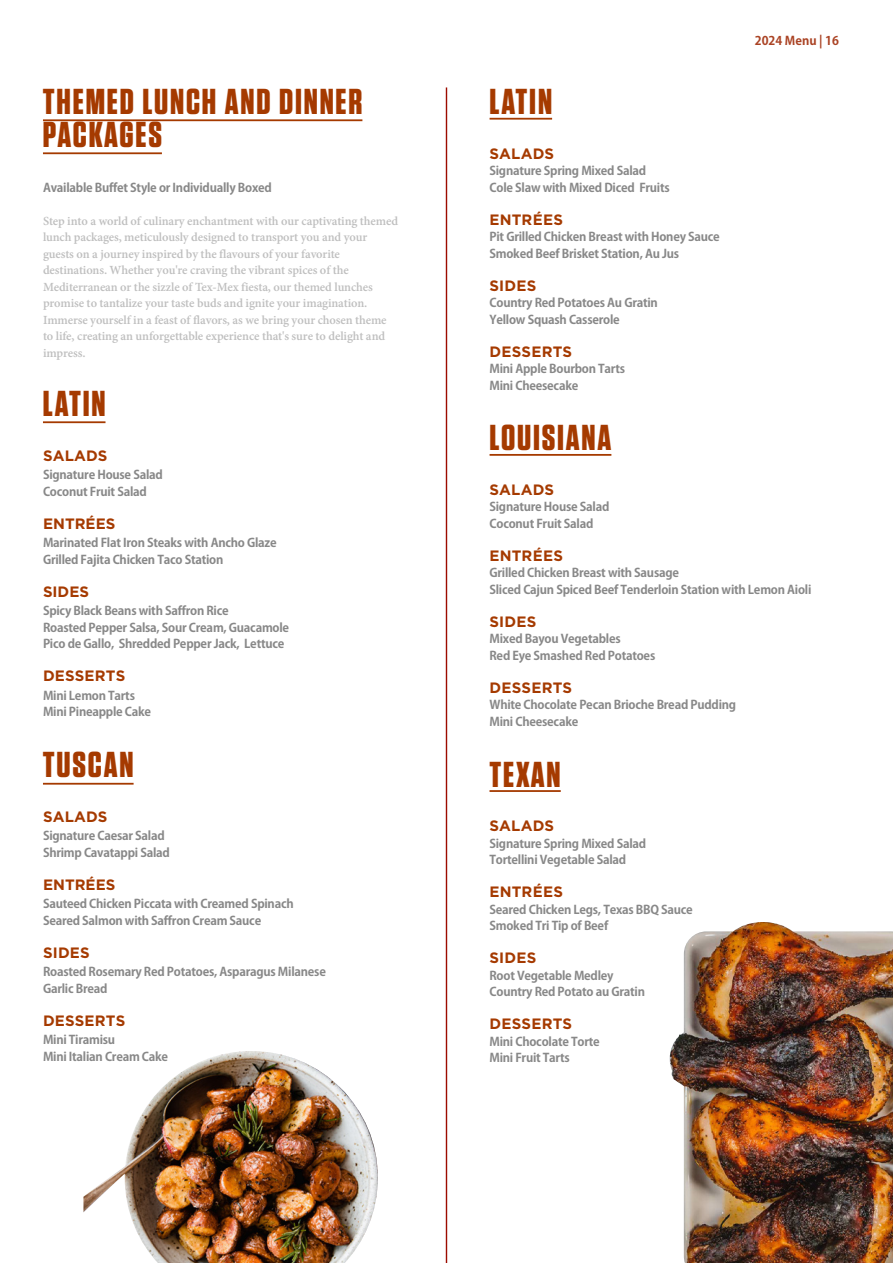
<style>
.page{position:relative;width:893px;height:1263px;background:#fff}
.page>*{position:absolute;margin:0;border:0;box-sizing:border-box;transform-origin:0 0}
.t1{font:700 36px/33px "Tungsten";letter-spacing:.05em;color:#a53a00}
.t2{font:700 15px "Gotham";letter-spacing:.01em;color:#a53a00}
.t3{font:700 13.5px/16.5px "Adobe Devanagari";letter-spacing:-.01em;color:#bfbfbf}
.t4{font:700 12px/16.5px "Adobe Gothic Std";letter-spacing:-.02em;color:#888}
.t5{font:700 12px "Adobe Gothic Std";color:#aa4324}
</style>
<div class="page">
<hr style="left:446px;top:87px;width:1px;height:1176px;background:#9c0c00">
<hr style="left:490px;top:454px;width:121px;height:2px;background:#a53a00">
<hr style="left:489px;top:790px;width:72px;height:2px;background:#a53a00">
<hr style="left:490px;top:118px;width:62px;height:2px;background:#a53a00">
<img style="left:83px;top:1051px;width:295px;height:212px">
<img style="left:670px;top:922px;width:223px;height:341px">
<hr style="left:43px;top:119px;width:319px;height:2px;background:#a53a00">
<hr style="left:43px;top:152px;width:119px;height:2px;background:#a53a00">
<hr style="left:43px;top:421px;width:63px;height:2px;background:#a53a00">
<hr style="left:43px;top:783px;width:91px;height:2px;background:#a53a00">
<p class="t1" style="left:43px;top:86px;width:321px">THEMED LUNCH AND DINNER<br>PACKAGES</p>
<p class="t4" style="left:43px;top:179px;width:230px">Available Buffet Style or Individually Boxed</p>
<p class="t3" style="left:43px;top:214px;width:357px">Step into a world of culinary enchantment with our captivating themed lunch packages, meticulously designed to transport you and your guests on a journey inspired by the flavours of your favorite destinations. Whether you're craving the vibrant spices of the Mediterranean or the sizzle of Tex-Mex fiesta, our themed lunches promise to tantalize your taste buds and ignite your imagination.<br>Immerse yourself in a feast of flavors, as we bring your chosen theme to life, creating an unforgettable experience that's sure to delight and impress.</p>
<p class="t1" style="left:43px;top:388px;width:64px">LATIN</p>
<p class="t2" style="left:43px;top:445px;width:66px">SALADS</p>
<p class="t4" style="left:43px;top:467px;width:121px">Signature House Salad<br>Coconut Fruit Salad</p>
<p class="t2" style="left:43px;top:513px;width:74px">ENTRÉES</p>
<p class="t4" style="left:43px;top:535px;width:235px">Marinated Flat Iron Steaks with Ancho Glaze<br>Grilled Fajita Chicken Taco Station</p>
<p class="t2" style="left:43px;top:581px;width:48px">SIDES</p>
<p class="t4" style="left:43px;top:603px;width:248px">Spicy Black Beans with Saffron Rice<br>Roasted Pepper Salsa, Sour Cream, Guacamole<br>Pico de Gallo, Shredded Pepper Jack, Lettuce</p>
<p class="t2" style="left:43px;top:666px;width:84px">DESSERTS</p>
<p class="t4" style="left:43px;top:687px;width:110px">Mini Lemon Tarts<br>Mini Pineapple Cake</p>
<p class="t1" style="left:43px;top:749px;width:92px">TUSCAN</p>
<p class="t2" style="left:43px;top:807px;width:66px">SALADS</p>
<p class="t4" style="left:43px;top:828px;width:128px">Signature Caesar Salad<br>Shrimp Cavatappi Salad</p>
<p class="t2" style="left:43px;top:875px;width:74px">ENTRÉES</p>
<p class="t4" style="left:43px;top:896px;width:252px">Sauteed Chicken Piccata with Creamed Spinach<br>Seared Salmon with Saffron Cream Sauce</p>
<p class="t2" style="left:43px;top:943px;width:48px">SIDES</p>
<p class="t4" style="left:43px;top:964px;width:284px">Roasted Rosemary Red Potatoes, Asparagus Milanese<br>Garlic Bread</p>
<p class="t2" style="left:43px;top:1011px;width:84px">DESSERTS</p>
<p class="t4" style="left:43px;top:1032px;width:127px">Mini Tiramisu<br>Mini Italian Cream Cake</p>
<p class="t1" style="left:490px;top:86px;width:64px">LATIN</p>
<p class="t2" style="left:489px;top:143px;width:66px">SALADS</p>
<p class="t4" style="left:489px;top:163px;width:182px">Signature Spring Mixed Salad<br>Cole Slaw with Mixed Diced Fruits</p>
<p class="t2" style="left:489px;top:209px;width:75px">ENTRÉES</p>
<p class="t4" style="left:489px;top:229px;width:232px">Pit Grilled Chicken Breast with Honey Sauce<br>Smoked Beef Brisket Station, Au Jus</p>
<p class="t2" style="left:489px;top:275px;width:48px">SIDES</p>
<p class="t4" style="left:489px;top:295px;width:170px">Country Red Potatoes Au Gratin<br>Yellow Squash Casserole</p>
<p class="t2" style="left:489px;top:341px;width:84px">DESSERTS</p>
<p class="t4" style="left:489px;top:361px;width:137px">Mini Apple Bourbon Tarts<br>Mini Cheesecake</p>
<p class="t1" style="left:490px;top:422px;width:123px">LOUISIANA</p>
<p class="t5" style="left:755px;top:33px;width:86px">2024 Menu | 16</p>
<p class="t2" style="left:489px;top:480px;width:66px">SALADS</p>
<p class="t4" style="left:489px;top:499px;width:121px">Signature House Salad<br>Coconut Fruit Salad</p>
<p class="t2" style="left:489px;top:546px;width:75px">ENTRÉES</p>
<p class="t4" style="left:489px;top:565px;width:323px">Grilled Chicken Breast with Sausage<br>Sliced Cajun Spiced Beef Tenderloin Station with Lemon Aioli</p>
<p class="t2" style="left:489px;top:612px;width:48px">SIDES</p>
<p class="t4" style="left:489px;top:631px;width:167px">Mixed Bayou Vegetables<br>Red Eye Smashed Red Potatoes</p>
<p class="t2" style="left:489px;top:678px;width:84px">DESSERTS</p>
<p class="t4" style="left:489px;top:697px;width:248px">White Chocolate Pecan Brioche Bread Pudding<br>Mini Cheesecake</p>
<p class="t1" style="left:489px;top:758px;width:73px">TEXAN</p>
<p class="t2" style="left:489px;top:816px;width:66px">SALADS</p>
<p class="t4" style="left:489px;top:835px;width:158px">Signature Spring Mixed Salad<br>Tortellini Vegetable Salad</p>
<p class="t2" style="left:489px;top:882px;width:75px">ENTRÉES</p>
<p class="t4" style="left:489px;top:901px;width:205px">Seared Chicken Legs, Texas BBQ Sauce<br>Smoked Tri Tip of Beef</p>
<p class="t2" style="left:489px;top:948px;width:48px">SIDES</p>
<p class="t4" style="left:489px;top:967px;width:157px">Root Vegetable Medley<br>Country Red Potato au Gratin</p>
<p class="t2" style="left:489px;top:1014px;width:84px">DESSERTS</p>
<p class="t4" style="left:489px;top:1033px;width:112px">Mini Chocolate Torte<br>Mini Fruit Tarts</p>
</div>
